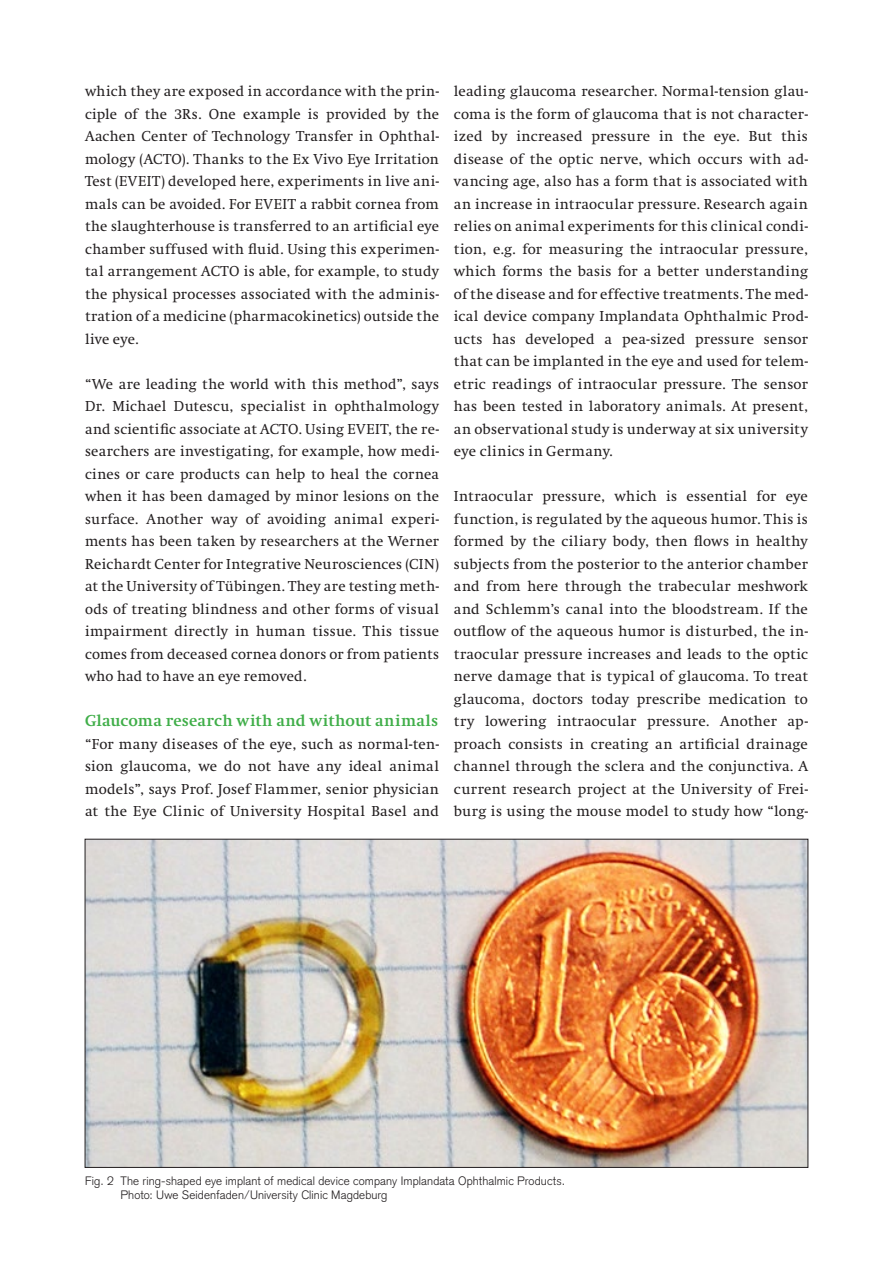
<style>
.page{position:relative;width:893px;height:1263px;background:#fff}
.page>*{position:absolute;margin:0;border:0;box-sizing:border-box;transform-origin:0 0}
.t1{font:700 16.5px "Swift";letter-spacing:.02em;color:#40ae49}
.t2{font:15px/22.5px "Swift";letter-spacing:.015em;color:#231f20;text-align:justify}
.t3{font:300 12px/14.4px "Akzidenz Grotesk";letter-spacing:.01em;color:#231f20}
</style>
<div class="page">
<img style="left:87px;top:841px;width:719px;height:325px">
<p class="t2" style="left:85px;top:80px;width:355px">which they are exposed in accordance with the prin&shy;ciple of the 3Rs. One example is provided by the Aachen Center of Technology Transfer in Ophthal&shy;mology (ACTO). Thanks to the Ex Vivo Eye Irritation Test (EVEIT) developed here, experiments in live ani&shy;mals can be avoided. For EVEIT a rabbit cornea from the slaughterhouse is transferred to an artificial eye chamber suffused with fluid. Using this experimen&shy;tal arrangement ACTO is able, for example, to study the physical processes associated with the adminis&shy;tration of a medicine (pharmacokinetics) outside the live eye.</p>
<p class="t2" style="left:85px;top:373px;width:355px">“We are leading the world with this method”, says Dr. Michael Dutescu, specialist in ophthalmology and scientific associate at ACTO. Using EVEIT, the re&shy;searchers are investigating, for example, how medi&shy;cines or care products can help to heal the cornea when it has been damaged by minor lesions on the surface. Another way of avoiding animal experi&shy;ments has been taken by researchers at the Werner Reichardt Center for Integrative Neurosciences (CIN) at the University of Tübingen. They are testing meth&shy;ods of treating blindness and other forms of visual impairment directly in human tissue. This tissue comes from deceased cornea donors or from patients who had to have an eye removed.</p>
<p class="t1" style="left:85px;top:712px;width:355px">Glaucoma research with and without animals</p>
<p class="t2" style="left:85px;top:733px;width:355px">“For many diseases of the eye, such as normal-ten&shy;sion glaucoma, we do not have any ideal animal models”, says Prof. Josef Flammer, senior physician at the Eye Clinic of University Hospital Basel and</p>
<p class="t2" style="left:454px;top:80px;width:355px">leading glaucoma researcher. Normal-tension glau&shy;coma is the form of glaucoma that is not character&shy;ized by increased pressure in the eye. But this disease of the optic nerve, which occurs with ad&shy;vancing age, also has a form that is associated with an increase in intraocular pressure. Research again relies on animal experiments for this clinical condi&shy;tion, e.g. for measuring the intraocular pressure, which forms the basis for a better understanding of the disease and for effective treatments. The med&shy;ical device company Implandata Ophthalmic Prod&shy;ucts has developed a pea-sized pressure sensor that can be implanted in the eye and used for telem&shy;etric readings of intraocular pressure. The sensor has been tested in laboratory animals. At present, an observational study is underway at six university eye clinics in Germany.</p>
<p class="t2" style="left:454px;top:485px;width:355px">Intraocular pressure, which is essential for eye function, is regulated by the aqueous humor. This is formed by the ciliary body, then flows in healthy subjects from the posterior to the anterior chamber and from here through the trabecular meshwork and Schlemm’s canal into the bloodstream. If the outflow of the aqueous humor is disturbed, the in&shy;traocular pressure increases and leads to the optic nerve damage that is typical of glaucoma. To treat glaucoma, doctors today prescribe medication to try lowering intraocular pressure. Another ap&shy;proach consists in creating an artificial drainage channel through the sclera and the conjunctiva. A current research project at the University of Frei&shy;burg is using the mouse model to study how “long-</p>
<p class="t3" style="left:120px;top:1173px;width:446px;text-indent:-35px">Fig. 2 The ring-shaped eye implant of medical device company Implandata Ophthalmic Products.<br>Photo: Uwe Seidenfaden/University Clinic Magdeburg</p>
</div>
